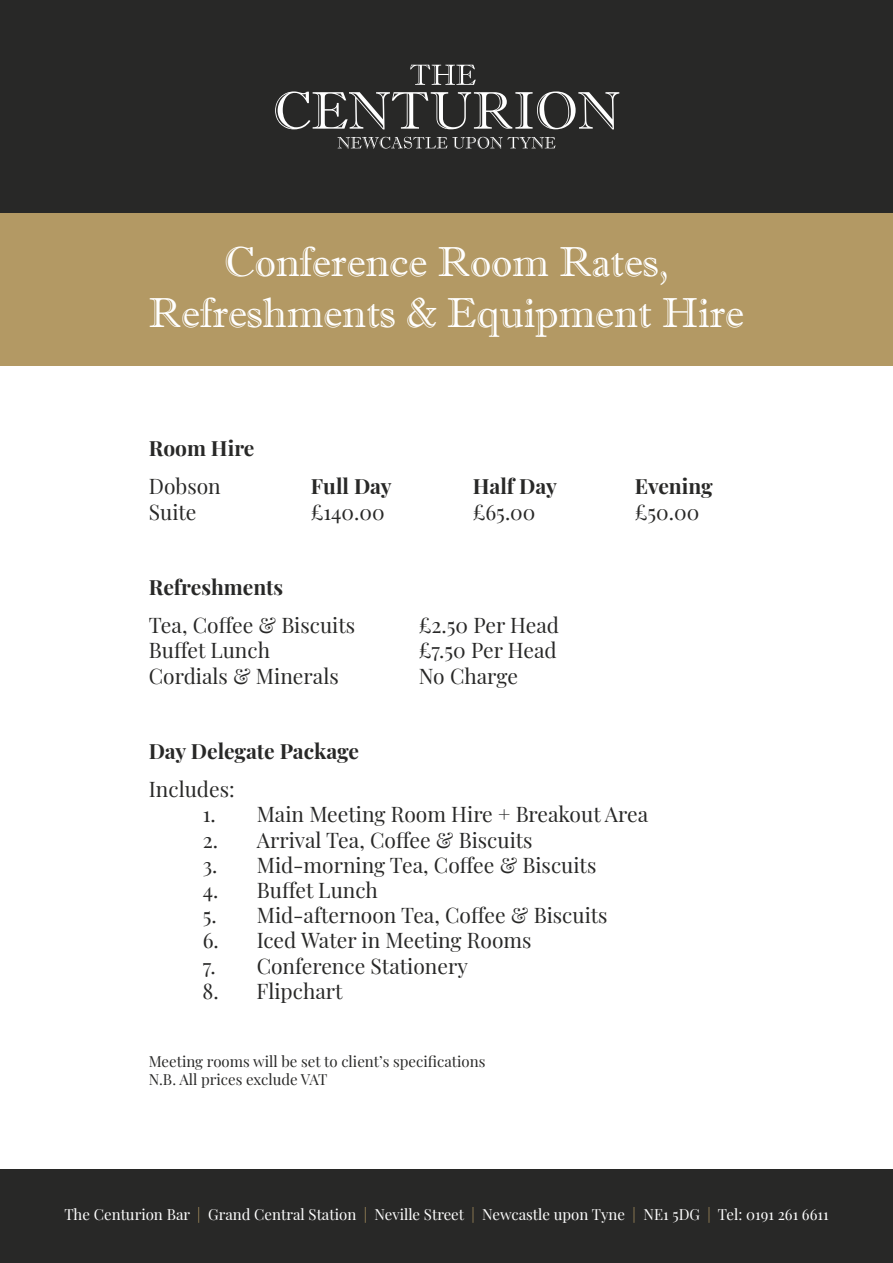
<style>
.page{position:relative;width:893px;height:1263px;background:#fff}
.page>*{position:absolute;margin:0;border:0;box-sizing:border-box;transform-origin:0 0}
.t1{font:42px/50.4px "Imprint MT Shadow";color:#fff;text-align:center}
.t2{font:21px "Playfair Display";color:#282827}
.t3{font:700 21px "Playfair Display";color:#282827}
.t4{font:15px "Playfair Display";color:#fff}
.t5{font:15px/18px "Playfair Display";color:#282827}
.s1{color:#b49a64}
</style>
<div class="page">
<div style="left:0;top:213px;width:893px;height:153px;background:#b39964"></div>
<div style="left:0;top:0;width:893px;height:213px;background:#282827"></div>
<div style="left:0;top:1169px;width:893px;height:94px;background:#282827"></div>
<img style="left:410px;top:65px;width:66px;height:20px">
<h1 class="t1" style="left:149px;top:237px;width:597px">Conference Room Rates,<br>Refreshments &amp; Equipment Hire</h1>
<p class="t3" style="left:149px;top:432px;width:107px">Room Hire</p>
<p class="t2" style="left:149px;top:470px;width:73px">Dobson</p>
<p class="t3" style="left:311px;top:470px;width:82px">Full Day</p>
<p class="t3" style="left:473px;top:470px;width:86px">Half Day</p>
<p class="t3" style="left:635px;top:470px;width:79px">Evening</p>
<p class="t2" style="left:149px;top:495px;width:49px">Suite</p>
<p class="t2" style="left:311px;top:495px;width:75px">£140.00</p>
<p class="t2" style="left:473px;top:495px;width:64px">£65.00</p>
<p class="t2" style="left:635px;top:495px;width:66px">£50.00</p>
<p class="t3" style="left:149px;top:571px;width:136px">Refreshments</p>
<p class="t2" style="left:149px;top:609px;width:208px">Tea, Coffee &amp; Biscuits</p>
<p class="t2" style="left:419px;top:609px;width:142px">£2.50 Per Head</p>
<p class="t2" style="left:149px;top:634px;width:123px">Buffet Lunch</p>
<p class="t2" style="left:419px;top:634px;width:139px">£7.50 Per Head</p>
<p class="t2" style="left:149px;top:659px;width:191px">Cordials &amp; Minerals</p>
<p class="t2" style="left:419px;top:659px;width:101px">No Charge</p>
<p class="t3" style="left:149px;top:735px;width:212px">Day Delegate Package</p>
<p class="t2" style="left:149px;top:773px;width:87px">Includes:</p>
<p class="t2" style="left:203px;top:798px;width:447px">1. Main Meeting Room Hire + Breakout Area</p>
<p class="t2" style="left:203px;top:823px;width:331px">2. Arrival Tea, Coffee &amp; Biscuits</p>
<p class="t2" style="left:203px;top:848px;width:395px">3. Mid-morning Tea, Coffee &amp; Biscuits</p>
<p class="t2" style="left:203px;top:874px;width:177px">4. Buffet Lunch</p>
<p class="t2" style="left:203px;top:899px;width:406px">5. Mid-afternoon Tea, Coffee &amp; Biscuits</p>
<p class="t2" style="left:203px;top:924px;width:330px">6. Iced Water in Meeting Rooms</p>
<p class="t2" style="left:203px;top:949px;width:267px">7. Conference Stationery</p>
<p class="t2" style="left:203px;top:974px;width:141px">8. Flipchart</p>
<p class="t5" style="left:149px;top:1051px;width:338px">Meeting rooms will be set to client’s specifications<br>N.B. All prices exclude VAT</p>
<p class="t4" style="left:64px;top:1202px;width:766px">The Centurion Bar <span class="s1">|</span> Grand Central Station <span class="s1">|</span> Neville Street <span class="s1">|</span> Newcastle upon Tyne <span class="s1">|</span> NE1 5DG <span class="s1">|</span> Tel: 0191 261 6611</p>
</div>
